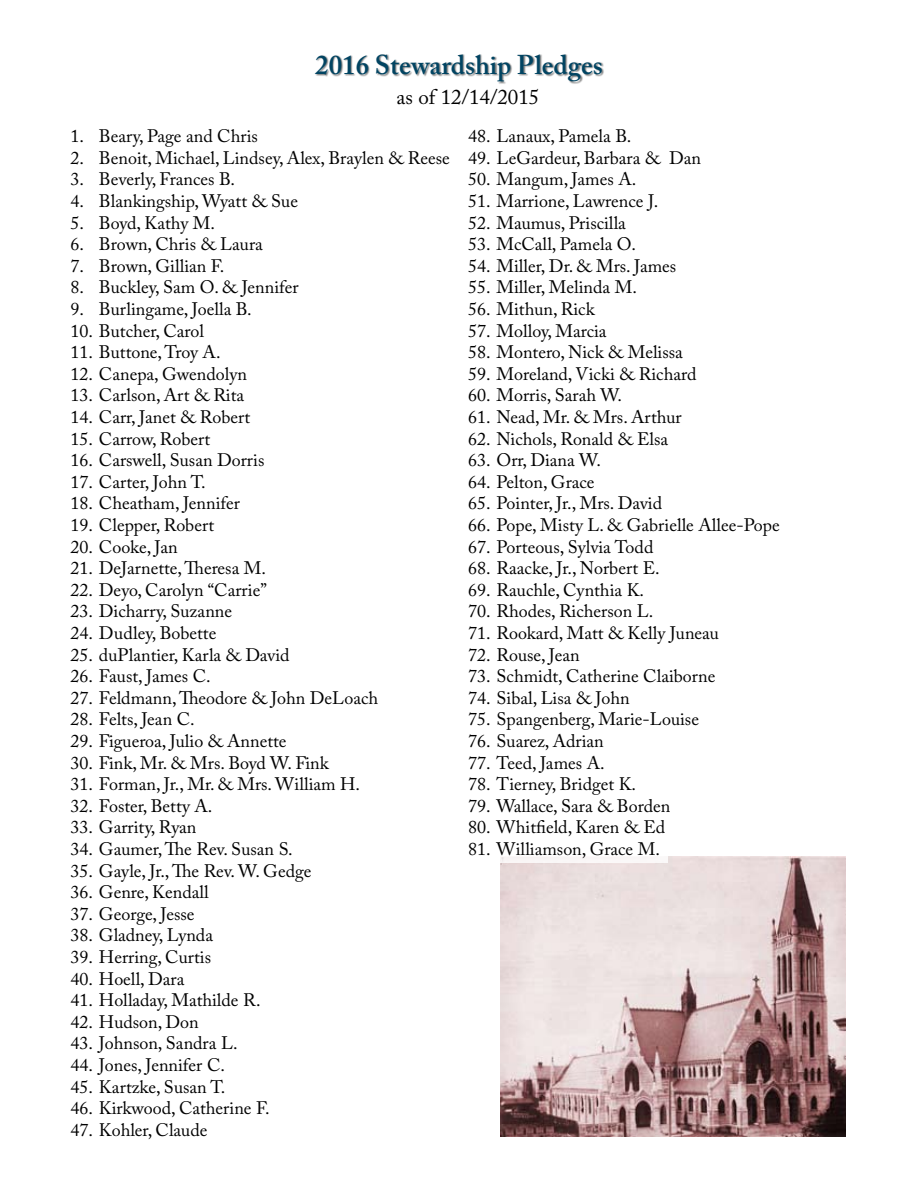
<style>
.page{position:relative;width:918px;height:1188px;background:#fff}
.page>*{position:absolute;margin:0;border:0;box-sizing:border-box;transform-origin:0 0}
.t1{font:600 27px "Adobe Caslon Pro";color:#014462}
.t2{font:21px "Adobe Caslon Pro";color:#000}
.t3{font:18px "Adobe Caslon Pro";color:#000}
</style>
<div class="page">
<div style="left:315px;top:54px;width:290px;height:30px;background:#000;opacity:.5"></div>
<img style="left:500px;top:857px;width:346px;height:280px">
<div style="left:488px;top:851px;width:179px;height:12px;background:#fbf8f8"></div>
<h1 class="t1" style="left:315px;top:49px;width:289px">2016 Stewardship Pledges</h1>
<p class="t2" style="left:397px;top:85px;width:144px">as of 12/14/2015</p>
<p class="t3" style="left:70px;top:125px;width:189px">1. Beary, Page and Chris</p>
<p class="t3" style="left:70px;top:147px;width:381px">2. Benoit, Michael, Lindsey, Alex, Braylen &amp; Reese</p>
<p class="t3" style="left:70px;top:169px;width:166px">3. Beverly, Frances B.</p>
<p class="t3" style="left:70px;top:190px;width:229px">4. Blankingship, Wyatt &amp; Sue</p>
<p class="t3" style="left:70px;top:212px;width:146px">5. Boyd, Kathy M.</p>
<p class="t3" style="left:70px;top:233px;width:194px">6. Brown, Chris &amp; Laura</p>
<p class="t3" style="left:70px;top:255px;width:156px">7. Brown, Gillian F.</p>
<p class="t3" style="left:70px;top:277px;width:230px">8. Buckley, Sam O. &amp; Jennifer</p>
<p class="t3" style="left:70px;top:298px;width:183px">9. Burlingame, Joella B.</p>
<p class="t3" style="left:70px;top:320px;width:135px">10. Butcher, Carol</p>
<p class="t3" style="left:70px;top:341px;width:152px">11. Buttone, Troy A.</p>
<p class="t3" style="left:70px;top:363px;width:178px">12. Canepa, Gwendolyn</p>
<p class="t3" style="left:70px;top:385px;width:175px">13. Carlson, Art &amp; Rita</p>
<p class="t3" style="left:70px;top:406px;width:181px">14. Carr, Janet &amp; Robert</p>
<p class="t3" style="left:70px;top:428px;width:141px">15. Carrow, Robert</p>
<p class="t3" style="left:70px;top:449px;width:196px">16. Carswell, Susan Dorris</p>
<p class="t3" style="left:70px;top:471px;width:137px">17. Carter, John T.</p>
<p class="t3" style="left:70px;top:493px;width:171px">18. Cheatham, Jennifer</p>
<p class="t3" style="left:70px;top:514px;width:145px">19. Clepper, Robert</p>
<p class="t3" style="left:70px;top:536px;width:109px">20. Cooke, Jan</p>
<p class="t3" style="left:70px;top:557px;width:197px">21. DeJarnette, Theresa M.</p>
<p class="t3" style="left:70px;top:579px;width:198px">22. Deyo, Carolyn “Carrie”</p>
<p class="t3" style="left:70px;top:601px;width:163px">23. Dicharry, Suzanne</p>
<p class="t3" style="left:70px;top:622px;width:147px">24. Dudley, Bobette</p>
<p class="t3" style="left:70px;top:644px;width:221px">25. duPlantier, Karla &amp; David</p>
<p class="t3" style="left:70px;top:665px;width:142px">26. Faust, James C.</p>
<p class="t3" style="left:70px;top:687px;width:309px">27. Feldmann, Theodore &amp; John DeLoach</p>
<p class="t3" style="left:70px;top:709px;width:126px">28. Felts, Jean C.</p>
<p class="t3" style="left:70px;top:730px;width:218px">29. Figueroa, Julio &amp; Annette</p>
<p class="t3" style="left:70px;top:752px;width:260px">30. Fink, Mr. &amp; Mrs. Boyd W. Fink</p>
<p class="t3" style="left:70px;top:773px;width:291px">31. Forman, Jr., Mr. &amp; Mrs. William H.</p>
<p class="t3" style="left:70px;top:795px;width:143px">32. Foster, Betty A.</p>
<p class="t3" style="left:70px;top:817px;width:128px">33. Garrity, Ryan</p>
<p class="t3" style="left:70px;top:838px;width:224px">34. Gaumer, The Rev. Susan S.</p>
<p class="t3" style="left:70px;top:860px;width:242px">35. Gayle, Jr., The Rev. W. Gedge</p>
<p class="t3" style="left:70px;top:881px;width:140px">36. Genre, Kendall</p>
<p class="t3" style="left:70px;top:903px;width:126px">37. George, Jesse</p>
<p class="t3" style="left:70px;top:925px;width:144px">38. Gladney, Lynda</p>
<p class="t3" style="left:70px;top:946px;width:142px">39. Herring, Curtis</p>
<p class="t3" style="left:70px;top:968px;width:115px">40. Hoell, Dara</p>
<p class="t3" style="left:70px;top:989px;width:192px">41. Holladay, Mathilde R.</p>
<p class="t3" style="left:70px;top:1011px;width:130px">42. Hudson, Don</p>
<p class="t3" style="left:70px;top:1033px;width:169px">43. Johnson, Sandra L.</p>
<p class="t3" style="left:70px;top:1054px;width:156px">44. Jones, Jennifer C.</p>
<p class="t3" style="left:70px;top:1076px;width:157px">45. Kartzke, Susan T.</p>
<p class="t3" style="left:70px;top:1097px;width:201px">46. Kirkwood, Catherine F.</p>
<p class="t3" style="left:70px;top:1119px;width:138px">47. Kohler, Claude</p>
<p class="t3" style="left:468px;top:125px;width:165px">48. Lanaux, Pamela B.</p>
<p class="t3" style="left:468px;top:147px;width:235px">49. LeGardeur, Barbara &amp; Dan</p>
<p class="t3" style="left:468px;top:169px;width:170px">50. Mangum, James A.</p>
<p class="t3" style="left:468px;top:190px;width:192px">51. Marrione, Lawrence J.</p>
<p class="t3" style="left:468px;top:212px;width:159px">52. Maumus, Priscilla</p>
<p class="t3" style="left:468px;top:233px;width:169px">53. McCall, Pamela O.</p>
<p class="t3" style="left:468px;top:255px;width:210px">54. Miller, Dr. &amp; Mrs. James</p>
<p class="t3" style="left:468px;top:277px;width:171px">55. Miller, Melinda M.</p>
<p class="t3" style="left:468px;top:298px;width:128px">56. Mithun, Rick</p>
<p class="t3" style="left:468px;top:320px;width:140px">57. Molloy, Marcia</p>
<p class="t3" style="left:468px;top:341px;width:216px">58. Montero, Nick &amp; Melissa</p>
<p class="t3" style="left:468px;top:363px;width:230px">59. Moreland, Vicki &amp; Richard</p>
<p class="t3" style="left:468px;top:385px;width:156px">60. Morris, Sarah W.</p>
<p class="t3" style="left:468px;top:406px;width:215px">61. Nead, Mr. &amp; Mrs. Arthur</p>
<p class="t3" style="left:468px;top:428px;width:202px">62. Nichols, Ronald &amp; Elsa</p>
<p class="t3" style="left:468px;top:449px;width:134px">63. Orr, Diana W.</p>
<p class="t3" style="left:468px;top:471px;width:128px">64. Pelton, Grace</p>
<p class="t3" style="left:468px;top:493px;width:196px">65. Pointer, Jr., Mrs. David</p>
<p class="t3" style="left:468px;top:514px;width:313px">66. Pope, Misty L. &amp; Gabrielle Allee-Pope</p>
<p class="t3" style="left:468px;top:536px;width:187px">67. Porteous, Sylvia Todd</p>
<p class="t3" style="left:468px;top:557px;width:193px">68. Raacke, Jr., Norbert E.</p>
<p class="t3" style="left:468px;top:579px;width:178px">69. Rauchle, Cynthia K.</p>
<p class="t3" style="left:468px;top:601px;width:187px">70. Rhodes, Richerson L.</p>
<p class="t3" style="left:468px;top:622px;width:253px">71. Rookard, Matt &amp; Kelly Juneau</p>
<p class="t3" style="left:468px;top:644px;width:113px">72. Rouse, Jean</p>
<p class="t3" style="left:468px;top:665px;width:249px">73. Schmidt, Catherine Claiborne</p>
<p class="t3" style="left:468px;top:687px;width:163px">74. Sibal, Lisa &amp; John</p>
<p class="t3" style="left:468px;top:709px;width:233px">75. Spangenberg, Marie-Louise</p>
<p class="t3" style="left:468px;top:730px;width:137px">76. Suarez, Adrian</p>
<p class="t3" style="left:468px;top:752px;width:138px">77. Teed, James A.</p>
<p class="t3" style="left:468px;top:773px;width:170px">78. Tierney, Bridget K.</p>
<p class="t3" style="left:468px;top:795px;width:204px">79. Wallace, Sara &amp; Borden</p>
<p class="t3" style="left:468px;top:817px;width:199px">80. Whitfield, Karen &amp; Ed</p>
<p class="t3" style="left:468px;top:838px;width:194px">81. Williamson, Grace M.</p>
</div>
